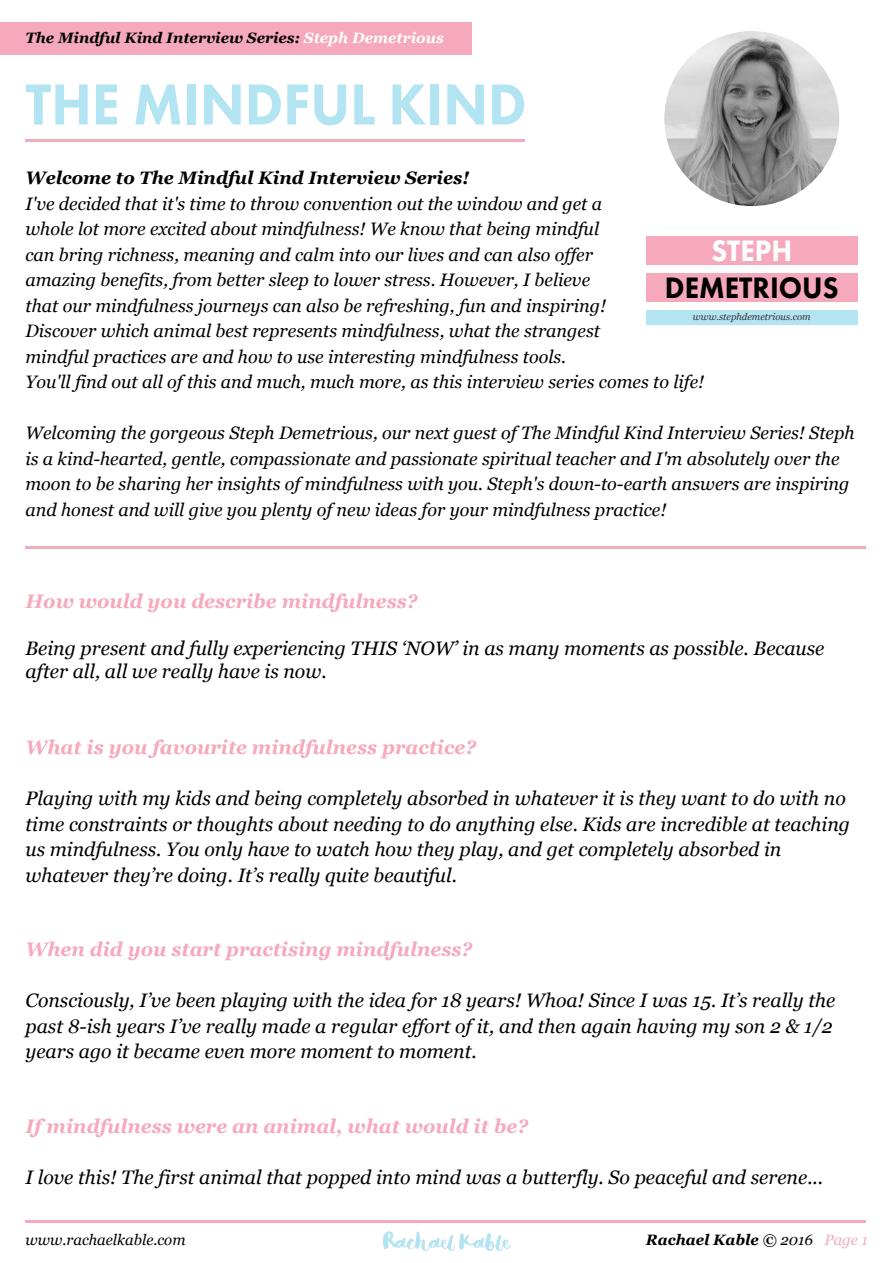
<style>
.page{position:relative;width:893px;height:1263px;background:#fff}
.page>*{position:absolute;margin:0;border:0;box-sizing:border-box;transform-origin:0 0}
.t1{font:800 60px "Futura PT";color:#b2e4f1;scale:.94 1}
.t2{font:800 30.6px "Futura PT";color:#000;scale:.94 1}
.t3{font:800 30.6px "Futura PT";color:#fff;scale:.94 1}
.t4{font:italic 19.5px/25.5px "Georgia";color:#000}
.t5{font:italic 700 19.5px "Georgia";color:#f6a9bc}
.t6{font:italic 18px/25.5px "Georgia";color:#000}
.t7{font:italic 700 18px "Georgia";color:#000}
.t8{font:italic 700 15px "Georgia";color:#000}
.t9{font:italic 15px "Georgia";color:#000}
.t10{font:italic 9.6px "Georgia";color:#333}
.s1{color:#fff}
.s2{font-weight:400}
.s3{font-weight:400;color:#f6a9bc}
</style>
<div class="page">
<hr style="left:25px;top:1220px;width:841px;height:3px;background:#f6a9bc">
<hr style="left:25px;top:546px;width:841px;height:2px;background:#f6a9bc">
<hr style="left:25px;top:139px;width:499px;height:2px;background:#f6a9bc">
<img style="left:664px;top:31px;width:175px;height:175px;border-radius:87px">
<div style="left:646px;top:310px;width:211px;height:15px;background:#b2e4f1"></div>
<div style="left:646px;top:273px;width:211px;height:29px;background:#f6a9bc"></div>
<div style="left:646px;top:236px;width:211px;height:29px;background:#f6a9bc"></div>
<div style="left:0;top:22px;width:471px;height:32px;background:#f6a9bc"></div>
<svg style="left:383px;top:1231px;width:127px;height:20px"></svg>
<p class="t8" style="left:25px;top:26px;width:420px">The Mindful Kind Interview Series: <span class="s1">Steph Demetrious</span></p>
<h1 class="t1" style="left:25px;top:67px;width:534px">THE MINDFUL KIND</h1>
<p class="t7" style="left:25px;top:164px;width:445px">Welcome to The Mindful Kind Interview Series!</p>
<p class="t6" style="left:25px;top:190px;width:680px">I've decided that it's time to throw convention out the window and get a<br>whole lot more excited about mindfulness! We know that being mindful<br>can bring richness, meaning and calm into our lives and can also offer<br>amazing benefits, from better sleep to lower stress. However, I believe<br>that our mindfulness journeys can also be refreshing, fun and inspiring!<br>Discover which animal best represents mindfulness, what the strangest<br>mindful practices are and how to use interesting mindfulness tools.<br>You'll find out all of this and much, much more, as this interview series comes to life!</p>
<p class="t6" style="left:25px;top:419px;width:831px">Welcoming the gorgeous Steph Demetrious, our next guest of The Mindful Kind Interview Series! Steph is a kind-hearted, gentle, compassionate and passionate spiritual teacher and I'm absolutely over the moon to be sharing her insights of mindfulness with you. Steph's down-to-earth answers are inspiring and honest and will give you plenty of new ideas for your mindfulness practice!</p>
<h2 class="t3" style="left:711px;top:231px;width:88px">STEPH</h2>
<h2 class="t2" style="left:665px;top:268px;width:186px">DEMETRIOUS</h2>
<p class="t10" style="left:693px;top:310px;width:119px">www.stephdemetrious.com</p>
<p class="t5" style="left:25px;top:587px;width:394px">How would you describe mindfulness?</p>
<p class="t4" style="left:25px;top:635px;width:800px;line-height:23.4px">Being present and fully experiencing THIS ‘NOW’ in as many moments as possible. Because after all, all we really have is now.</p>
<p class="t5" style="left:25px;top:733px;width:452px">What is you favourite mindfulness practice?</p>
<p class="t4" style="left:25px;top:785px;width:826px">Playing with my kids and being completely absorbed in whatever it is they want to do with no time constraints or thoughts about needing to do anything else. Kids are incredible at teaching us mindfulness. You only have to watch how they play, and get completely absorbed in whatever they’re doing. It’s really quite beautiful.</p>
<p class="t5" style="left:25px;top:935px;width:448px">When did you start practising mindfulness?</p>
<p class="t4" style="left:25px;top:987px;width:811px">Consciously, I’ve been playing with the idea for 18 years! Whoa! Since I was 15. It’s really the past 8-ish years I’ve really made a regular effort of it, and then again having my son 2 &amp; 1/2 years ago it became even more moment to moment.</p>
<p class="t5" style="left:25px;top:1111px;width:504px">If mindfulness were an animal, what would it be?</p>
<p class="t4" style="left:25px;top:1163px;width:799px">I love this! The first animal that popped into mind was a butterfly. So peaceful and serene...</p>
<p class="t9" style="left:25px;top:1229px;width:162px">www.rachaelkable.com</p>
<p class="t8" style="left:646px;top:1229px;width:224px">Rachael Kable © <span class="s2">2016</span> <span class="s3">Page 1</span></p>
</div>
